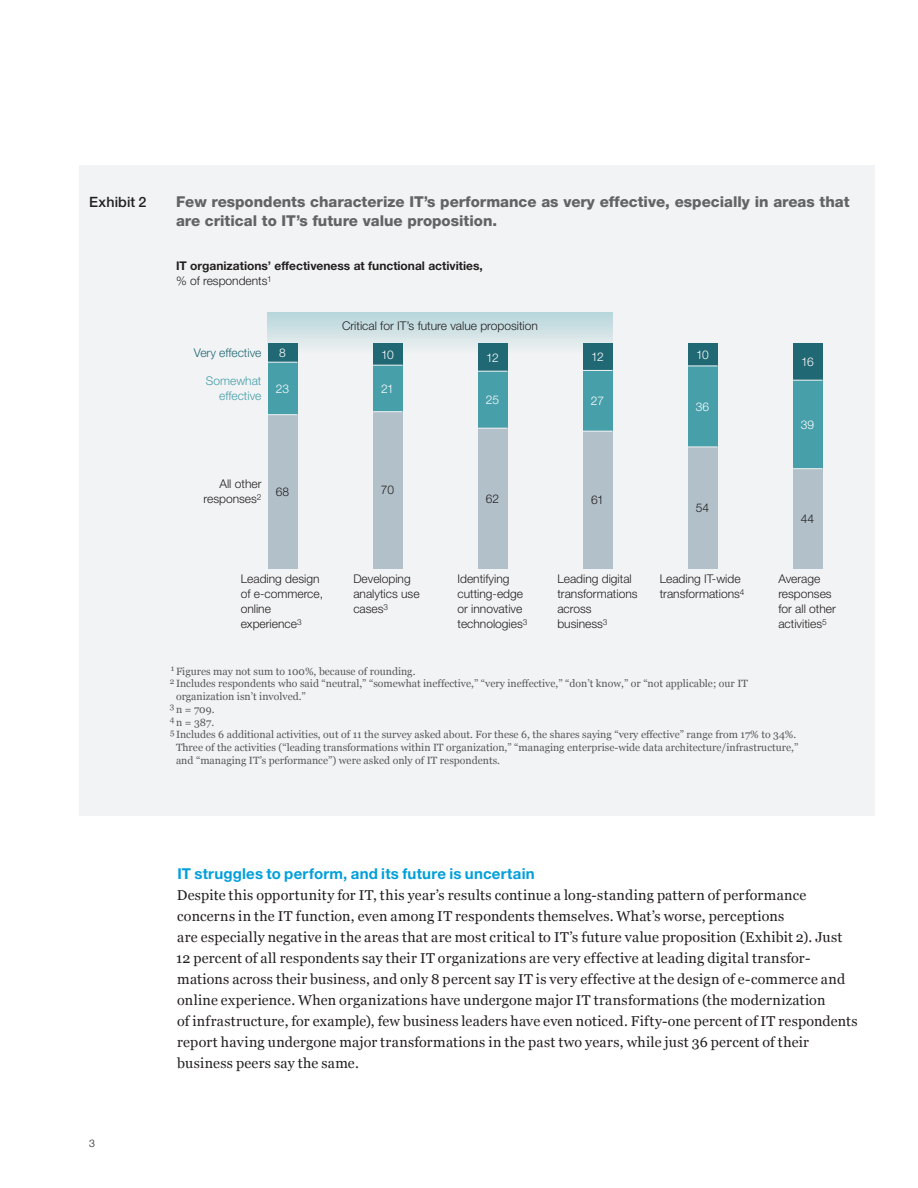
<style>
.page{position:relative;width:918px;height:1188px;background:#fff}
.page>*{position:absolute;margin:0;border:0;box-sizing:border-box;transform-origin:0 0}
.t1{font:800 15px/19.5px "Helvetica Neue LT Std";color:#636366}
.t2{font:700 15px "Helvetica Neue LT Std";letter-spacing:.015em;color:#009fda}
.t3{font:14.25px/21px "Georgia";letter-spacing:.015em;color:#231f20}
.t4{font:500 14.25px "Helvetica Neue LT Std";letter-spacing:.01em;color:#231f20}
.t5{font:300 12px/15px "Helvetica Neue LT Std";color:#231f20}
.t6{font:700 12px/15px "Helvetica Neue LT Std";color:#231f20}
.t7{font:300 12px "Helvetica Neue LT Std";letter-spacing:-.04em;color:#fff}
.t8{font:300 12px/15px "Helvetica Neue LT Std";color:#479faa;text-align:right}
.t9{font:300 12px "Helvetica Neue LT Std";color:#206974}
.t10{font:10.5px "Georgia";color:#57585a}
.t11{font:300 10.5px "Helvetica Neue LT Std";color:#231f20}
.s1{font-weight:300}
</style>
<div class="page">
<div style="left:80px;top:165px;width:795px;height:651px;background:#f2f3f4"></div>
<div style="left:268px;top:312px;width:345px;height:55px;background:linear-gradient(to bottom,#b8d6db,#fdf8f8)"></div>
<div style="left:268px;top:343px;width:30px;height:19px;background:#206974"></div>
<div style="left:268px;top:362px;width:30px;height:53px;background:#479faa"></div>
<div style="left:268px;top:415px;width:30px;height:153px;background:#b2c0c9"></div>
<div style="left:373px;top:343px;width:30px;height:22px;background:#206974"></div>
<div style="left:373px;top:365px;width:30px;height:47px;background:#479faa"></div>
<div style="left:373px;top:412px;width:30px;height:156px;background:#b2c0c9"></div>
<div style="left:478px;top:343px;width:30px;height:28px;background:#206974"></div>
<div style="left:478px;top:371px;width:30px;height:57px;background:#479faa"></div>
<div style="left:478px;top:428px;width:30px;height:140px;background:#b2c0c9"></div>
<div style="left:583px;top:343px;width:30px;height:27px;background:#206974"></div>
<div style="left:583px;top:370px;width:30px;height:61px;background:#479faa"></div>
<div style="left:583px;top:431px;width:30px;height:137px;background:#b2c0c9"></div>
<div style="left:688px;top:343px;width:30px;height:23px;background:#206974"></div>
<div style="left:688px;top:366px;width:30px;height:81px;background:#479faa"></div>
<div style="left:688px;top:447px;width:30px;height:121px;background:#b2c0c9"></div>
<div style="left:793px;top:343px;width:30px;height:37px;background:#206974"></div>
<div style="left:793px;top:380px;width:30px;height:89px;background:#479faa"></div>
<div style="left:793px;top:469px;width:30px;height:99px;background:#b2c0c9"></div>
<hr style="left:268px;top:362px;width:30px;height:1px;background:#f2f3f4">
<hr style="left:373px;top:365px;width:30px;height:1px;background:#f2f3f4">
<hr style="left:478px;top:371px;width:30px;height:1px;background:#f2f3f4">
<hr style="left:583px;top:370px;width:30px;height:1px;background:#f2f3f4">
<hr style="left:688px;top:366px;width:30px;height:1px;background:#f2f3f4">
<hr style="left:793px;top:380px;width:30px;height:1px;background:#f2f3f4">
<hr style="left:793px;top:468px;width:30px;height:1px;background:#f2f3f4">
<hr style="left:688px;top:447px;width:30px;height:1px;background:#f2f3f4">
<hr style="left:583px;top:431px;width:30px;height:1px;background:#f2f3f4">
<hr style="left:478px;top:428px;width:30px;height:1px;background:#f2f3f4">
<hr style="left:373px;top:411px;width:30px;height:1px;background:#f2f3f4">
<hr style="left:268px;top:414px;width:30px;height:1px;background:#f2f3f4">
<p class="t4" style="left:89px;top:193px;width:59px">Exhibit 2</p>
<p class="t1" style="left:176px;top:191px;width:675px">Few respondents characterize IT’s performance as very effective, especially in areas that are critical to IT’s future value proposition.</p>
<p class="t6" style="left:176px;top:258px;width:308px">IT organizations’ effectiveness at functional activities, <span class="s1">% of respondents</span><sup>1</sup></p>
<p class="t5" style="left:342px;top:318px;width:197px">Critical for IT’s future value proposition</p>
<p class="t9" style="left:194px;top:345px;width:69px">Very effective</p>
<p class="t8" style="left:206px;top:373px;width:57px">Somewhat effective</p>
<p class="t7" style="left:279px;top:345px;width:8px">8</p>
<p class="t7" style="left:276px;top:381px;width:15px">23</p>
<p class="t7" style="left:381px;top:347px;width:14px">10</p>
<p class="t7" style="left:381px;top:381px;width:14px">21</p>
<p class="t7" style="left:486px;top:350px;width:14px">12</p>
<p class="t7" style="left:486px;top:392px;width:15px">25</p>
<p class="t7" style="left:591px;top:350px;width:14px">12</p>
<p class="t7" style="left:591px;top:393px;width:15px">27</p>
<p class="t7" style="left:696px;top:347px;width:14px">10</p>
<p class="t7" style="left:696px;top:399px;width:15px">36</p>
<p class="t5" style="left:204px;top:476px;width:59px;text-align:right">All other responses<sup>2</sup></p>
<p class="t5" style="left:276px;top:484px;width:15px">68</p>
<p class="t5" style="left:241px;top:571px;width:84px">Leading design of e-commerce, online experience<sup>3</sup></p>
<p class="t5" style="left:381px;top:482px;width:15px">70</p>
<p class="t5" style="left:353px;top:571px;width:68px">Developing analytics use cases<sup>3</sup></p>
<p class="t5" style="left:486px;top:491px;width:15px">62</p>
<p class="t5" style="left:458px;top:571px;width:71px">Identifying cutting-edge or innovative technologies<sup>3</sup></p>
<p class="t5" style="left:591px;top:492px;width:14px">61</p>
<p class="t5" style="left:696px;top:500px;width:15px">54</p>
<p class="t5" style="left:557px;top:571px;width:82px">Leading digital transformations across business<sup>3</sup></p>
<p class="t5" style="left:660px;top:571px;width:86px">Leading IT-wide transformations<sup>4</sup></p>
<p class="t7" style="left:801px;top:354px;width:14px">16</p>
<p class="t7" style="left:801px;top:417px;width:15px">39</p>
<p class="t5" style="left:801px;top:511px;width:15px">44</p>
<p class="t5" style="left:778px;top:571px;width:59px">Average responses for all other activities<sup>5</sup></p>
<p class="t10" style="left:171px;top:663px;width:246px"><sup>1</sup> Figures may not sum to 100%, because of rounding.</p>
<p class="t10" style="left:170px;top:676px;width:580px"><sup>2</sup> Includes respondents who said “neutral,” “somewhat ineffective,” “very ineffective,” “don’t know,” or “not applicable; our IT</p>
<p class="t10" style="left:176px;top:689px;width:131px">organization isn’t involved.”</p>
<p class="t10" style="left:170px;top:701px;width:46px"><sup>3</sup> n = 709.</p>
<p class="t10" style="left:170px;top:714px;width:46px"><sup>4</sup> n = 387.</p>
<p class="t10" style="left:170px;top:727px;width:628px"><sup>5</sup> Includes 6 additional activities, out of 11 the survey asked about. For these 6, the shares saying “very effective” range from 17% to 34%.</p>
<p class="t10" style="left:176px;top:740px;width:624px">Three of the activities (“leading transformations within IT organization,” “managing enterprise-wide data architecture/infrastructure,”</p>
<p class="t10" style="left:176px;top:752px;width:326px">and “managing IT’s performance”) were asked only of IT respondents.</p>
<p class="t11" style="left:89px;top:1137px;width:7px">3</p>
<p class="t2" style="left:177px;top:864px;width:359px">IT struggles to perform, and its future is uncertain</p>
<p class="t3" style="left:176px;top:884px;width:683px">Despite this opportunity for IT, this year’s results continue a long-standing pattern of performance concerns in the IT function, even among IT respondents themselves. What’s worse, perceptions<br>are especially negative in the areas that are most critical to IT’s future value proposition (Exhibit 2). Just 12 percent of all respondents say their IT organizations are very effective at leading digital transfor&shy;mations across their business, and only 8 percent say IT is very effective at the design of e-commerce and online experience. When organizations have undergone major IT transformations (the modernization<br>of infrastructure, for example), few business leaders have even noticed. Fifty-one percent of IT respondents report having undergone major transformations in the past two years, while just 36 percent of their business peers say the same.</p>
</div>
